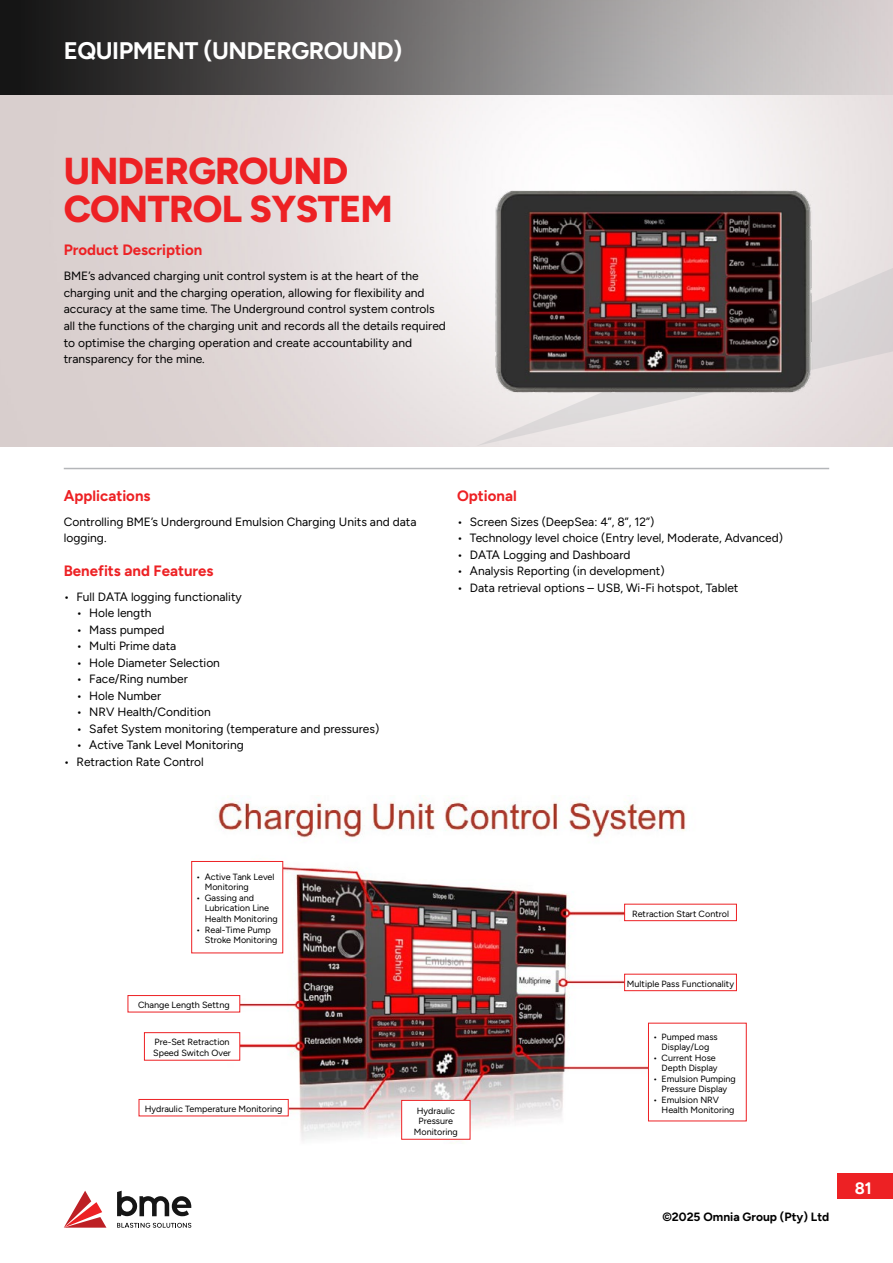
<style>
.page{position:relative;width:893px;height:1263px;background:#fff}
.page>*{position:absolute;margin:0;border:0;box-sizing:border-box;transform-origin:0 0}
.t1{font:800 37.5px/37.5px "Figtree";letter-spacing:-.02em;color:#ed2124}
.t2{font:700 24px "Figtree";letter-spacing:-.02em;color:#fff}
.t3{font:700 16.5px "Figtree";color:#fff}
.t4{font:700 15px "Figtree";color:#ed2124}
.t5{font:12px/16.5px "Figtree";color:#000}
.t6{font:700 12px "Figtree";color:#000}
.t7{font:9px/10.5px "Figtree";color:#000}
</style>
<div class="page">
<svg style="left:476px;top:268px;width:417px;height:178px;background:#e5dfe0"></svg>
<hr style="left:64px;top:468px;width:765px;height:1px;background:#b4b6b9">
<img style="left:489px;top:189px;width:328px;height:205px">
<img style="left:132px;top:798px;width:615px;height:344px">
<div style="left:192px;top:861px;width:91px;height:92px;background:#fff"></div>
<div style="left:191px;top:861px;width:92px;height:92px;border:1px solid #ed2124"></div>
<div style="left:648px;top:1023px;width:98px;height:98px;background:#fff"></div>
<div style="left:648px;top:1023px;width:99px;height:98px;border:1px solid #ed2124"></div>
<div style="left:625px;top:974px;width:111px;height:17px;background:#fff"></div>
<div style="left:624px;top:974px;width:113px;height:17px;border:1px solid #ed2124"></div>
<div style="left:625px;top:904px;width:111px;height:17px;background:#fff"></div>
<div style="left:624px;top:904px;width:113px;height:17px;border:1px solid #ed2124"></div>
<div style="left:128px;top:995px;width:112px;height:17px;background:#fff"></div>
<div style="left:128px;top:995px;width:112px;height:17px;border:1px solid #ed2124"></div>
<div style="left:139px;top:1099px;width:149px;height:17px;background:#fff"></div>
<div style="left:139px;top:1099px;width:150px;height:17px;border:1px solid #ed2124"></div>
<div style="left:144px;top:1033px;width:96px;height:27px;background:#fff"></div>
<div style="left:144px;top:1032px;width:96px;height:28px;border:1px solid #ed2124"></div>
<div style="left:402px;top:1100px;width:68px;height:39px;background:#fff"></div>
<div style="left:401px;top:1100px;width:69px;height:39px;border:1px solid #ed2124"></div>
<div style="left:838px;top:1174px;width:55px;height:25px;background:#ed2124"></div>
<div style="left:0;top:0;width:14px;height:95px;background:#151515"></div>
<div style="left:14px;top:0;width:879px;height:95px;background:linear-gradient(to right,#131212,#e5e0e0)"></div>
<svg style="left:64px;top:1191px;width:42px;height:36px"></svg>
<svg style="left:117px;top:1191px;width:74px;height:25px"></svg>
<svg style="left:117px;top:1223px;width:74px;height:5px"></svg>
<h2 class="t2" style="left:64px;top:36px;width:340px">EQUIPMENT (UNDERGROUND)</h2>
<h1 class="t1" style="left:64px;top:152px;width:331px">UNDERGROUND<br>CONTROL SYSTEM</h1>
<p class="t4" style="left:64px;top:241px;width:140px">Product Description</p>
<p class="t5" style="left:64px;top:268px;width:384px">BME’s advanced charging unit control system is at the heart of the charging unit and the charging operation, allowing for flexibility and accuracy at the same time. The Underground control system controls all the functions of the charging unit and records all the details required to optimise the charging operation and create accountability and transparency for the mine.</p>
<p class="t4" style="left:64px;top:487px;width:88px">Applications</p>
<p class="t5" style="left:64px;top:513px;width:354px">Controlling BME’s Underground Emulsion Charging Units and data logging.</p>
<p class="t4" style="left:64px;top:562px;width:151px">Benefits and Features</p>
<p class="t5" style="left:64px;top:588px;width:180px">• Full DATA logging functionality</p>
<p class="t5" style="left:77px;top:605px;width:77px">• Hole length</p>
<p class="t5" style="left:77px;top:621px;width:89px">• Mass pumped</p>
<p class="t5" style="left:77px;top:638px;width:101px">• Multi Prime data</p>
<p class="t5" style="left:77px;top:654px;width:145px">• Hole Diameter Selection</p>
<p class="t5" style="left:77px;top:671px;width:113px">• Face/Ring number</p>
<p class="t5" style="left:77px;top:687px;width:86px">• Hole Number</p>
<p class="t5" style="left:77px;top:704px;width:136px">• NRV Health/Condition</p>
<p class="t5" style="left:77px;top:720px;width:304px">• Safet System monitoring (temperature and pressures)</p>
<p class="t5" style="left:77px;top:737px;width:169px">• Active Tank Level Monitoring</p>
<p class="t5" style="left:64px;top:753px;width:142px">• Retraction Rate Control</p>
<p class="t4" style="left:457px;top:487px;width:61px">Optional</p>
<p class="t5" style="left:457px;top:513px;width:199px">• Screen Sizes (DeepSea: 4”, 8”, 12”)</p>
<p class="t5" style="left:457px;top:530px;width:327px">• Technology level choice (Entry level, Moderate, Advanced)</p>
<p class="t5" style="left:457px;top:546px;width:175px">• DATA Logging and Dashboard</p>
<p class="t5" style="left:457px;top:563px;width:209px">• Analysis Reporting (in development)</p>
<p class="t5" style="left:457px;top:579px;width:283px">• Data retrieval options – USB, Wi-Fi hotspot, Tablet</p>
<p class="t7" style="left:205px;top:871px;width:71px;text-indent:-9px">• Active Tank Level<br>Monitoring</p>
<p class="t7" style="left:205px;top:892px;width:74px;text-indent:-9px">• Gassing and<br>Lubrication Line<br>Health Monitoring</p>
<p class="t7" style="left:205px;top:924px;width:74px;text-indent:-9px">• Real-Time Pump<br>Stroke Monitoring</p>
<p class="t7" style="left:138px;top:1000px;width:93px">Change Length Settng</p>
<p class="t7" style="left:153px;top:1037px;width:79px">Pre-Set Retraction<br>Speed Switch Over</p>
<p class="t7" style="left:145px;top:1103px;width:139px">Hydraulic Temperature Monitoring</p>
<p class="t7" style="left:414px;top:1105px;width:45px;text-align:center">Hydraulic<br>Pressure<br>Monitoring</p>
<p class="t7" style="left:632px;top:908px;width:98px">Retraction Start Control</p>
<p class="t7" style="left:627px;top:978px;width:109px">Multiple Pass Functionality</p>
<p class="t7" style="left:653px;top:1031px;width:66px;text-align:center">• Pumped mass<br>Display/Log</p>
<p class="t7" style="left:653px;top:1052px;width:66px;text-align:right">• Current Hose<br>Depth Display</p>
<p class="t7" style="left:653px;top:1073px;width:84px;text-align:center">• Emulsion Pumping<br>Pressure Display</p>
<p class="t7" style="left:662px;top:1094px;width:74px;text-indent:-9px">• Emulsion NRV<br>Health Monitoring</p>
<p class="t6" style="left:662px;top:1209px;width:168px">©2025 Omnia Group (Pty) Ltd</p>
<h3 class="t3" style="left:855px;top:1178px;width:19px">81</h3>
</div>
